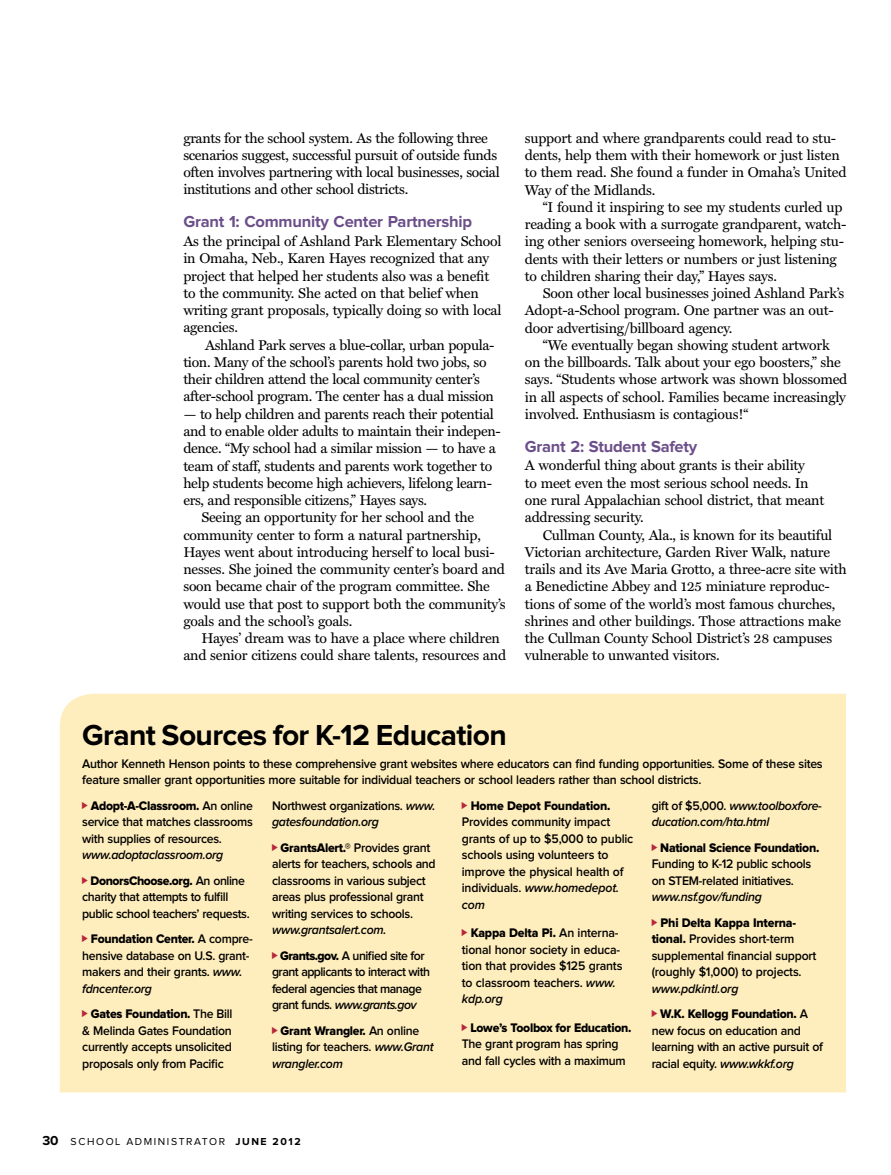
<style>
.page{position:relative;width:891px;height:1175px;background:#fff}
.page>*{position:absolute;margin:0;border:0;box-sizing:border-box;transform-origin:0 0}
.t1{font:700 30px "Proxima Nova";letter-spacing:-.02em;color:#000}
.t2{font:700 16.5px "Proxima Nova";letter-spacing:-.015em;color:#6c4f8a}
.t3{font:14.25px/17.2px "Miller Text";letter-spacing:-.015em;color:#000}
.t4{font:600 12.9px/16.5px "Proxima Nova";letter-spacing:-.025em;color:#000;scale:.95 1}
.t5{font:12.9px "Proxima Nova Extrabld";letter-spacing:-.025em;color:#000;scale:.95 1}
.t6{font:italic 600 12.9px/16.5px "Proxima Nova";letter-spacing:-.025em;color:#000;scale:.95 1}
.t7{font:600 12.9px/16.5px "Proxima Nova";letter-spacing:-.045em;color:#000;scale:.95 1}
.t8{font:10.5px "Proxima Nova";letter-spacing:.145em;color:#000}
.t9{font:700 10.5px "Proxima Nova";letter-spacing:.15em;color:#000}
.s1{font-family:"Proxima Nova";font-weight:600}
.s2{font-style:italic}
.s3{font-style:normal}
.s4{font-family:"Proxima Nova Extrabld";font-weight:400}
.s5{font-family:"Proxima Nova Extrabld";font-weight:400;font-style:normal}
.s6{font-weight:700;font-size:13.5px}
</style>
<div class="page">
<div style="left:60px;top:693px;width:786px;height:399px;background:#ffeebd"></div>
<svg style="left:82px;top:801px;width:6px;height:7px"></svg>
<svg style="left:82px;top:876px;width:6px;height:7px"></svg>
<svg style="left:82px;top:935px;width:6px;height:7px"></svg>
<svg style="left:82px;top:1010px;width:6px;height:7px"></svg>
<svg style="left:272px;top:843px;width:6px;height:7px"></svg>
<svg style="left:272px;top:951px;width:6px;height:7px"></svg>
<svg style="left:272px;top:1026px;width:6px;height:7px"></svg>
<svg style="left:462px;top:801px;width:5px;height:7px"></svg>
<svg style="left:462px;top:929px;width:5px;height:7px"></svg>
<svg style="left:462px;top:1023px;width:5px;height:7px"></svg>
<svg style="left:652px;top:843px;width:5px;height:7px"></svg>
<svg style="left:652px;top:918px;width:5px;height:7px"></svg>
<svg style="left:652px;top:1010px;width:5px;height:7px"></svg>
<p class="t3" style="left:183px;top:129px;width:318px">grants for the school system. As the following three scenarios suggest, successful pursuit of outside funds often involves partnering with local businesses, social institutions and other school districts.</p>
<p class="t2" style="left:183px;top:214px;width:290px">Grant 1: Community Center Partnership</p>
<p class="t3" style="left:183px;top:233px;width:320px">As the principal of Ashland Park Elementary School in Omaha, Neb., Karen Hayes recognized that any project that helped her students also was a benefit to the community. She acted on that belief when writing grant proposals, typically doing so with local agencies.</p>
<p class="t3" style="left:183px;top:336px;width:313px;text-indent:22px">Ashland Park serves a blue-collar, urban popula&shy;tion. Many of the school’s parents hold two jobs, so their children attend the local community center’s after-school program. The center has a dual mission</p>
<p class="t3" style="left:183px;top:405px;width:312px">— to help children and parents reach their potential</p>
<p class="t3" style="left:183px;top:423px;width:319px">and to enable older adults to maintain their indepen-</p>
<p class="t3" style="left:183px;top:440px;width:314px">dence. “My school had a similar mission — to have a</p>
<p class="t3" style="left:183px;top:457px;width:311px">team of staff, students and parents work together to</p>
<p class="t3" style="left:183px;top:474px;width:310px">help students become high achievers, lifelong learn-</p>
<p class="t3" style="left:183px;top:492px;width:245px">ers, and responsible citizens,” Hayes says.</p>
<p class="t3" style="left:201px;top:509px;width:274px">Seeing an opportunity for her school and the</p>
<p class="t3" style="left:183px;top:526px;width:299px">community center to form a natural partnership,</p>
<p class="t3" style="left:183px;top:543px;width:313px">Hayes went about introducing herself to local busi-</p>
<p class="t3" style="left:183px;top:561px;width:323px">nesses. She joined the community center’s board and</p>
<p class="t3" style="left:183px;top:578px;width:308px">soon became chair of the program committee. She</p>
<p class="t3" style="left:183px;top:595px;width:324px">would use that post to support both the community’s</p>
<p class="t3" style="left:183px;top:613px;width:171px">goals and the school’s goals.</p>
<p class="t3" style="left:201px;top:630px;width:300px">Hayes’ dream was to have a place where children</p>
<p class="t3" style="left:183px;top:647px;width:324px">and senior citizens could share talents, resources and</p>
<p class="t3" style="left:525px;top:130px;width:323px">support and where grandparents could read to stu&shy;dents, help them with their homework or just listen to them read. She found a funder in Omaha’s United Way of the Midlands.</p>
<p class="t3" style="left:525px;top:199px;width:323px;text-indent:18px">“I found it inspiring to see my students curled up reading a book with a surrogate grandparent, watch&shy;ing other seniors overseeing homework, helping stu&shy;dents with their letters or numbers or just listening to children sharing their day,” Hayes says.</p>
<p class="t3" style="left:525px;top:285px;width:321px;text-indent:18px">Soon other local businesses joined Ashland Park’s<br>Adopt-a-School program. One partner was an out&shy;door advertising/billboard agency.</p>
<p class="t3" style="left:525px;top:337px;width:324px;text-indent:18px">“We eventually began showing student artwork on the billboards. Talk about your ego boosters,” she says. “Students whose artwork was shown blossomed in all aspects of school. Families became increasingly involved. Enthusiasm is contagious!“</p>
<p class="t2" style="left:525px;top:438px;width:174px">Grant 2: Student Safety</p>
<p class="t3" style="left:525px;top:457px;width:301px">A wonderful thing about grants is their ability<br>to meet even the most serious school needs. In one rural Appalachian school district, that meant addressing security.</p>
<p class="t3" style="left:525px;top:526px;width:324px;text-indent:18px">Cullman County, Ala., is known for its beautiful Victorian architecture, Garden River Walk, nature trails and its Ave Maria Grotto, a three-acre site with a Benedictine Abbey and 125 miniature reproduc&shy;tions of some of the world’s most famous churches, shrines and other buildings. Those attractions make the Cullman County School District’s 28 campuses vulnerable to unwanted visitors.</p>
<h1 class="t1" style="left:82px;top:721px;width:426px">Grant Sources for K-12 Education</h1>
<p class="t4" style="left:82px;top:755px;width:781px">Author Kenneth Henson points to these comprehensive grant websites where educators can find funding opportunities. Some of these sites feature smaller grant opportunities more suitable for individual teachers or school leaders rather than school districts.</p>
<p class="t5" style="left:91px;top:799px;width:172px">Adopt-A-Classroom. <span class="s1">An online</span></p>
<p class="t4" style="left:82px;top:814px;width:181px">service that matches classrooms with supplies of resources.</p>
<p class="t6" style="left:82px;top:847px;width:150px">www.adoptaclassroom.org</p>
<p class="t5" style="left:91px;top:874px;width:164px">DonorsChoose.org. <span class="s1">An online</span></p>
<p class="t4" style="left:82px;top:889px;width:178px">charity that attempts to fulfill public school teachers’ requests.</p>
<p class="t5" style="left:91px;top:932px;width:172px">Foundation Center. <span class="s1">A compre-</span></p>
<p class="t4" style="left:82px;top:947px;width:178px">hensive database on U.S. grant&shy;makers and their grants. <span class="s2">www. fdncenter.org</span></p>
<p class="t5" style="left:91px;top:1007px;width:151px">Gates Foundation. <span class="s1">The Bill</span></p>
<p class="t4" style="left:82px;top:1022px;width:159px;text-align:justify">&amp; Melinda Gates Foundation currently accepts unsolicited proposals only from Pacific</p>
<p class="t6" style="left:652px;top:797px;width:181px"><span class="s3">gift of $5,000.</span> www.toolboxfore&shy;ducation.com/hta.html</p>
<p class="t5" style="left:660px;top:841px;width:169px">National Science Foundation.</p>
<p class="t4" style="left:652px;top:856px;width:170px">Funding to K-12 public schools on STEM-related initiatives.</p>
<p class="t6" style="left:652px;top:889px;width:117px">www.nsf.gov/funding</p>
<p class="t5" style="left:661px;top:916px;width:144px">Phi Delta Kappa Interna-</p>
<p class="t4" style="left:652px;top:931px;width:175px"><span class="s4">tional.</span> Provides short-term supplemental financial support (roughly $1,000) to projects.</p>
<p class="t6" style="left:652px;top:980px;width:93px">www.pdkintl.org</p>
<p class="t5" style="left:660px;top:1007px;width:157px">W.K. Kellogg Foundation. <span class="s1">A</span></p>
<p class="t4" style="left:652px;top:1022px;width:182px">new focus on education and learning with an active pursuit of racial equity. <span class="s2">www.wkkf.org</span></p>
<p class="t5" style="left:471px;top:799px;width:149px">Home Depot Foundation.</p>
<p class="t4" style="left:462px;top:814px;width:182px">Provides community impact grants of up to $5,000 to public schools using volunteers to improve the physical health of individuals. <span class="s2">www.homedepot. com</span></p>
<p class="t5" style="left:471px;top:926px;width:157px">Kappa Delta Pi. <span class="s1">An interna-</span></p>
<p class="t4" style="left:462px;top:941px;width:171px">tional honor society in educa&shy;tion that provides $125 grants to classroom teachers. <span class="s2">www. kdp.org</span></p>
<p class="t5" style="left:470px;top:1021px;width:171px">Lowe’s Toolbox for Education.</p>
<p class="t4" style="left:462px;top:1036px;width:174px">The grant program has spring and fall cycles with a maximum</p>
<p class="t4" style="left:272px;top:797px;width:173px">Northwest organizations. <span class="s2">www. gatesfoundation.org</span></p>
<p class="t5" style="left:281px;top:841px;width:159px">GrantsAlert.® <span class="s1">Provides grant</span></p>
<p class="t4" style="left:272px;top:856px;width:174px">alerts for teachers, schools and classrooms in various subject areas plus professional grant writing services to schools.</p>
<p class="t6" style="left:280px;top:917px;width:154px;line-height:25.5px;text-indent:-8px">www.grantsalert.com.<br><span class="s5">Grants.gov.</span> <span class="s3">A unified site for</span></p>
<p class="t7" style="left:272px;top:964px;width:168px">grant applicants to interact with federal agencies that manage grant funds. <span class="s2">www.grants.gov</span></p>
<p class="t5" style="left:281px;top:1024px;width:147px">Grant Wrangler. <span class="s1">An online</span></p>
<p class="t6" style="left:272px;top:1039px;width:172px"><span class="s3">listing for teachers.</span> www.Grant wrangler.com</p>
<p class="t8" style="left:42px;top:1136px;width:46px"><span class="s6">30</span> SCHOOL</p>
<p class="t8" style="left:126px;top:1136px;width:17px">ADMINI</p>
<p class="t8" style="left:171px;top:1136px;width:40px">STRATOR</p>
<p class="t9" style="left:235px;top:1136px;width:16px">June</p>
<p class="t9" style="left:273px;top:1136px;width:30px">2012</p>
</div>
